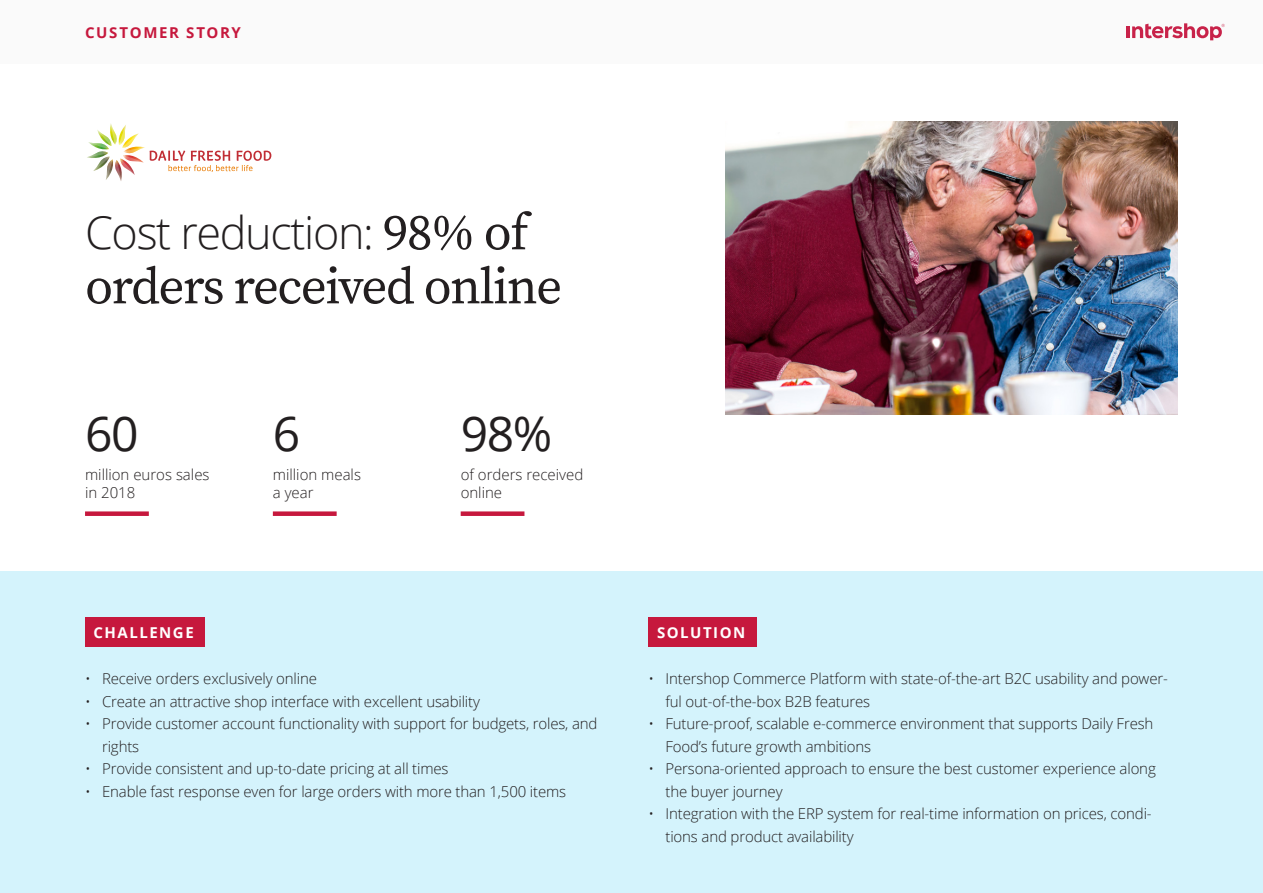
<style>
.page{position:relative;width:1263px;height:893px;background:#fff}
.page>*{position:absolute;margin:0;border:0;box-sizing:border-box;transform-origin:0 0}
.t1{font:51px "Source Serif Pro";letter-spacing:-.03em;color:#231f20}
.t2{font:48px "Open Sans";color:#231f20}
.t3{font:300 45px "Open Sans";letter-spacing:-.03em;color:#231f20}
.t4{font:300 15px/22.5px "Open Sans";letter-spacing:-.01em;color:#231f20}
.t5{font:700 15px "Open Sans";letter-spacing:.1em;color:#fff}
.t6{font:700 15px "Open Sans";letter-spacing:.11em;color:#c6183d}
.s1{font-family:"Source Serif Pro";font-weight:400;font-size:51px}
</style>
<div class="page">
<div style="left:0;top:572px;width:1263px;height:321px;background:#d4f3fc"></div>
<img style="left:725px;top:122px;width:453px;height:292px">
<svg style="left:87px;top:123px;width:184px;height:58px"></svg>
<div style="left:85px;top:617px;width:120px;height:30px;background:#c6183d"></div>
<div style="left:648px;top:617px;width:108px;height:30px;background:#c6183d"></div>
<div style="left:85px;top:511px;width:64px;height:5px;background:#c6183d"></div>
<div style="left:461px;top:511px;width:63px;height:5px;background:#c6183d"></div>
<div style="left:273px;top:511px;width:64px;height:5px;background:#c6183d"></div>
<div style="left:0;top:0;width:1263px;height:64px;background:#fafafa"></div>
<hr style="left:1126px;top:26px;width:4px;height:12px;background:#c82249">
<svg style="left:1132px;top:23px;width:93px;height:17px"></svg>
<p class="t6" style="left:85px;top:22px;width:157px">CUSTOMER STORY</p>
<h3 class="t3" style="left:85px;top:202px;width:445px">Cost reduction: <span class="s1">98% of</span></h3>
<h1 class="t1" style="left:85px;top:252px;width:479px">orders received online</h1>
<h2 class="t2" style="left:85px;top:400px;width:55px">60</h2>
<p class="t4" style="left:85px;top:465px;width:126px;line-height:18px">million euros sales in 2018</p>
<h2 class="t2" style="left:273px;top:400px;width:29px">6</h2>
<p class="t4" style="left:273px;top:465px;width:90px;line-height:18px">million meals a year</p>
<h2 class="t2" style="left:461px;top:400px;width:93px">98%</h2>
<p class="t4" style="left:461px;top:465px;width:124px;line-height:18px">of orders received online</p>
<p class="t5" style="left:94px;top:622px;width:102px">CHALLENGE</p>
<p class="t4" style="left:85px;top:667px;width:233px">• Receive orders exclusively online</p>
<p class="t4" style="left:85px;top:689px;width:396px">• Create an attractive shop interface with excellent usability</p>
<p class="t4" style="left:102px;top:712px;width:497px;text-indent:-17px">• Provide customer account functionality with support for budgets, roles, and rights</p>
<p class="t4" style="left:85px;top:757px;width:365px">• Provide consistent and up-to-date pricing at all times</p>
<p class="t4" style="left:85px;top:779px;width:483px">• Enable fast response even for large orders with more than 1,500 items</p>
<p class="t5" style="left:657px;top:622px;width:90px">SOLUTION</p>
<p class="t4" style="left:665px;top:667px;width:504px;text-indent:-17px">• Intershop Commerce Platform with state-of-the-art B2C usability and power&shy;ful out-of-the-box B2B features</p>
<p class="t4" style="left:665px;top:712px;width:489px;text-indent:-17px">• Future-proof, scalable e-commerce environment that supports Daily Fresh<br>Food’s future growth ambitions</p>
<p class="t4" style="left:665px;top:757px;width:492px;text-indent:-17px">• Persona-oriented approach to ensure the best customer experience along the buyer journey</p>
<p class="t4" style="left:665px;top:802px;width:488px;text-indent:-17px">• Integration with the ERP system for real-time information on prices, condi&shy;tions and product availability</p>
</div>
